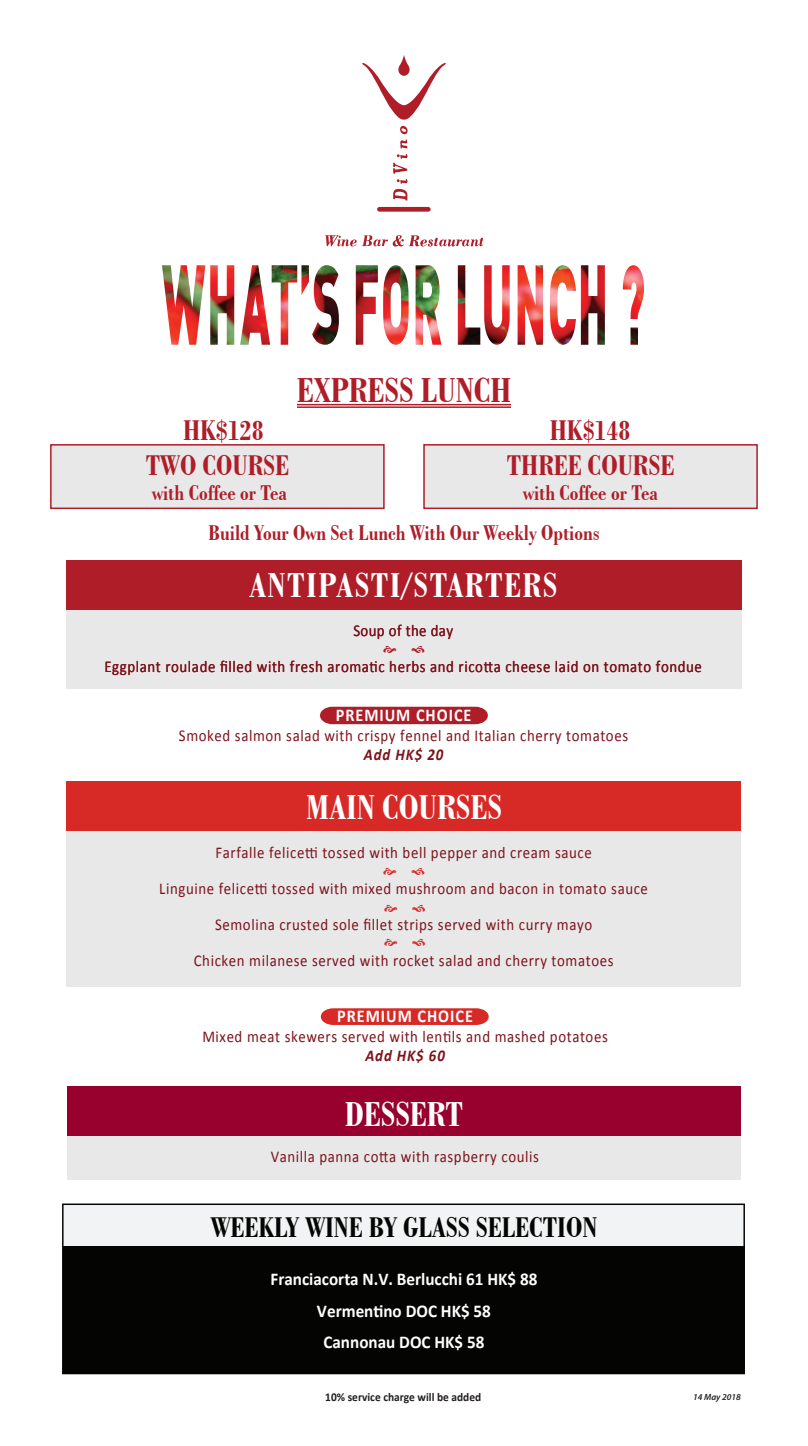
<style>
.page{position:relative;width:808px;height:1446px;background:#fff}
.page>*{position:absolute;margin:0;border:0;box-sizing:border-box;transform-origin:0 0}
.t1{font:700 condensed 36.45px "Bodoni BT";letter-spacing:.04em;color:#fff}
.t2{font:700 condensed 36.45px "Bodoni BT";color:#fff}
.t3{font:700 condensed 36.45px "Bodoni BT";color:#ae1d28}
.t4{font:700 condensed 30px "Bodoni BT";color:#ae1d28}
.t5{font:700 condensed 30px "Bodoni BT";color:#040503}
.t6{font:700 condensed 22.5px "Bodoni BT";color:#ae1d28}
.t7{font:700 18px/31.5px "Calibri";color:#fff;text-align:center;scale:.95 1}
.t8{font:700 18px "Calibri";letter-spacing:.06em;color:#fff;scale:.9 1}
.t9{font:16.5px/36px "Calibri";letter-spacing:.04em;color:#7e131b;text-align:center;scale:.9 1}
.t10{font:italic 700 16.5px "Calibri";letter-spacing:.06em;color:#7e131b;scale:.9 1}
.t11{font:700 12px "Calibri";color:#231f20;scale:.95 1}
.t12{font:italic 600 9px "Myriad Pro";color:#231f20}
</style>
<div class="page">
<div style="left:63px;top:1204px;width:681px;height:133px;background:#f2f3f4"></div>
<div style="left:63px;top:1245px;width:681px;height:128px;background:#040503"></div>
<div style="left:66px;top:560px;width:676px;height:50px;background:#ae1d28"></div>
<div style="left:50px;top:444px;width:335px;height:65px;background:#e8e8e9;border:2px solid #ae1d28"></div>
<div style="left:423px;top:444px;width:335px;height:65px;background:#e8e8e9;border:2px solid #ae1d28"></div>
<div style="left:66px;top:610px;width:676px;height:78px;background:#e8e8e9"></div>
<div style="left:66px;top:781px;width:675px;height:50px;background:#d72a27"></div>
<div style="left:66px;top:831px;width:675px;height:156px;background:#e8e8e9"></div>
<div style="left:67px;top:1086px;width:674px;height:51px;background:#98012d"></div>
<div style="left:67px;top:1137px;width:674px;height:42px;background:#e8e8e9"></div>
<div style="left:62px;top:1203px;width:683px;height:171px;border:2px solid #060705"></div>
<hr style="left:297px;top:404px;width:214px;height:1px;background:#ae1d28">
<hr style="left:297px;top:406px;width:214px;height:2px;background:#ae1d28">
<div style="left:320px;top:707px;width:168px;height:17px;background:#ae1d28"></div>
<svg style="left:321px;top:1008px;width:168px;height:17px;background:#d93532"></svg>
<img style="left:383px;top:265px;width:261px;height:80px">
<svg style="left:325px;top:55px;width:158px;height:192px"></svg>
<h2 class="t4" style="left:183px;top:413px;width:82px">HK$128</h2>
<h2 class="t4" style="left:146px;top:447px;width:145px">TWO COURSE</h2>
<h3 class="t6" style="left:152px;top:479px;width:136px">with Coffee or Tea</h3>
<h1 class="t3" style="left:297px;top:368px;width:216px">EXPRESS LUNCH</h1>
<h2 class="t4" style="left:550px;top:412px;width:82px">HK$148</h2>
<h2 class="t4" style="left:507px;top:447px;width:169px">THREE COURSE</h2>
<h3 class="t6" style="left:523px;top:479px;width:136px">with Coffee or Tea</h3>
<h3 class="t6" style="left:208px;top:520px;width:393px">Build Your Own Set Lunch With Our Weekly Options</h3>
<h1 class="t1" style="left:249px;top:563px;width:310px">ANTIPASTI/STARTERS</h1>
<p class="t9" style="left:104px;top:613px;width:665px">Soup of the day<br>Eggplant roulade filled with fresh aromatic herbs and ricotta cheese laid on tomato fondue</p>
<p class="t8" style="left:336px;top:703px;width:152px">PREMIUM CHOICE</p>
<p class="t9" style="left:179px;top:717px;width:501px">Smoked salmon salad with crispy fennel and Italian cherry tomatoes</p>
<p class="t10" style="left:364px;top:744px;width:90px">Add HK$ 20</p>
<h1 class="t2" style="left:306px;top:785px;width:197px">MAIN COURSES</h1>
<p class="t9" style="left:159px;top:835px;width:545px">Farfalle felicetti tossed with bell pepper and cream sauce<br>Linguine felicetti tossed with mixed mushroom and bacon in tomato sauce Semolina crusted sole fillet strips served with curry mayo<br>Chicken milanese served with rocket salad and cherry tomatoes</p>
<p class="t8" style="left:337px;top:1004px;width:152px">PREMIUM CHOICE</p>
<p class="t9" style="left:202px;top:1018px;width:452px">Mixed meat skewers served with lentils and mashed potatoes</p>
<p class="t10" style="left:365px;top:1045px;width:90px">Add HK$ 60</p>
<h1 class="t2" style="left:345px;top:1092px;width:120px">DESSERT</h1>
<p class="t9" style="left:271px;top:1138px;width:300px">Vanilla panna cotta with raspberry coulis</p>
<h2 class="t5" style="left:211px;top:1209px;width:388px">WEEKLY WINE BY GLASS SELECTION</h2>
<p class="t7" style="left:271px;top:1263px;width:282px">Franciacorta N.V. Berlucchi 61 HK$ 88<br>Vermentino DOC HK$ 58<br>Cannonau DOC HK$ 58</p>
<p class="t11" style="left:325px;top:1389px;width:166px">10% service charge will be added</p>
<p class="t12" style="left:693px;top:1391px;width:49px">14 May 2018</p>
</div>
